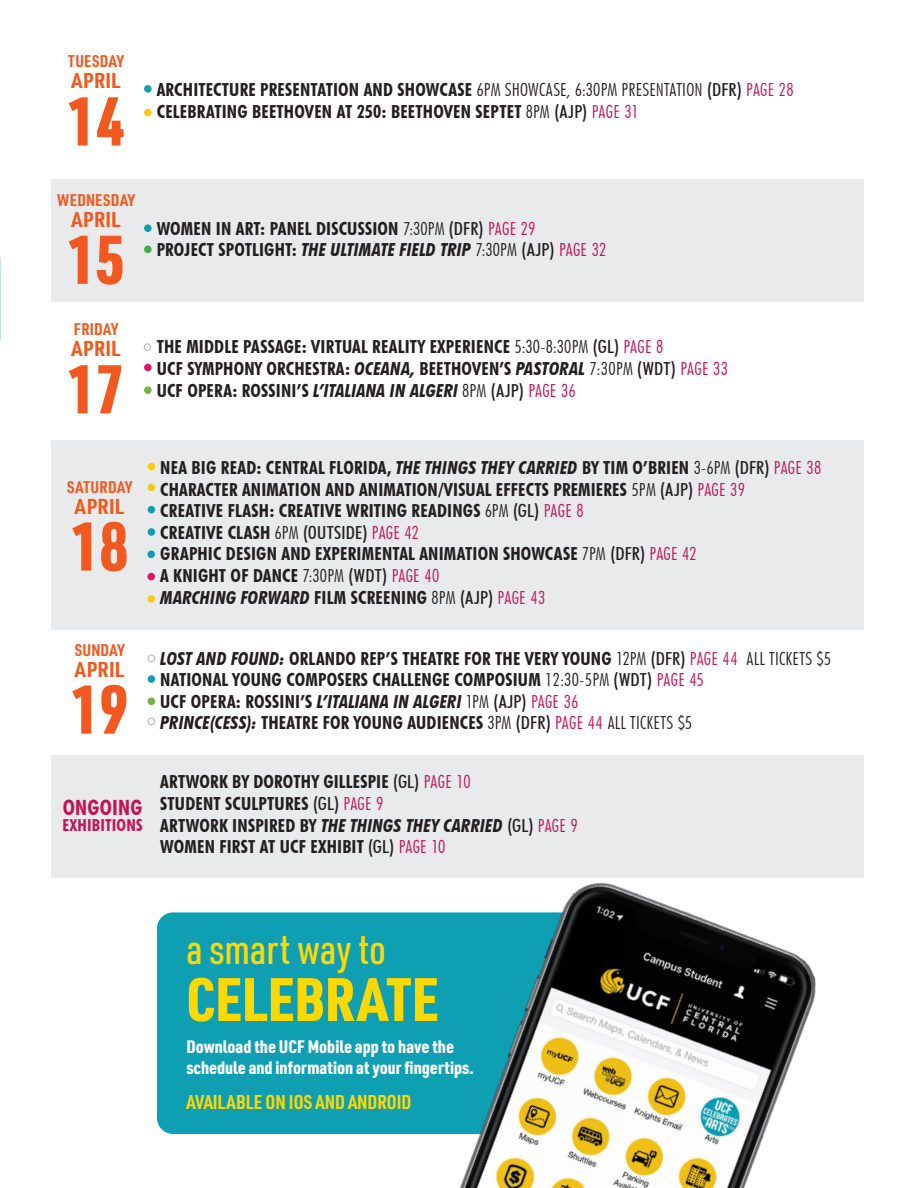
<style>
.page{position:relative;width:918px;height:1188px;background:#fff}
.page>*{position:absolute;margin:0;border:0;box-sizing:border-box;transform-origin:0 0}
.t1{font:900 67.5px "URWDIN Cond";color:#f15921}
.t2{font:900 60px "URWDIN Cond";color:#ffd801}
.t3{font:500 42px "URWDIN Cond";color:#ffd801}
.Event_Name{font:700 21px "URWDIN Cond";letter-spacing:.02em;color:#f15921;scale:1.1 1}
.Event_Name-2{font:700 condensed 21px "Futura BT";letter-spacing:.01em;color:#c31353}
.t4{font:700 19.5px "URWDIN Cond";color:#ffd801}
.Event_Name-3{font:700 condensed 18px/21.6px "Futura BT";letter-spacing:.01em;color:#231f20}
.t5{font:900 18px/21.6px "URWDIN Cond";color:#fff}
.Event_Name-4{font:700 16.5px "URWDIN Cond";letter-spacing:.015em;color:#f15921}
.Event_Name-5{font:700 condensed 16.5px "Futura BT";letter-spacing:.015em;color:#c31353}
.s1{font-weight:300}
.s2{font-weight:500}
.s3{font-weight:300;color:#c31353}
.s4{font-style:italic}
</style>
<div class="page">
<div style="left:157px;top:912px;width:255px;height:222px;background:#0e9fb3"></div>
<div style="left:51px;top:440px;width:813px;height:190px;background:#e9eaeb"></div>
<div style="left:144px;top:85px;width:8px;height:8px;background:#0e9fb3;border-radius:50%"></div>
<div style="left:144px;top:109px;width:8px;height:7px;background:#fec80b;border-radius:50%"></div>
<div style="left:51px;top:179px;width:813px;height:123px;background:#e9eaeb"></div>
<div style="left:144px;top:224px;width:8px;height:8px;background:#0e9fb3;border-radius:50%"></div>
<div style="left:144px;top:246px;width:8px;height:7px;background:#40ae49;border-radius:50%"></div>
<div style="left:144px;top:343px;width:7px;height:8px;border:1px solid #b2b3b7;border-radius:50%"></div>
<div style="left:144px;top:386px;width:8px;height:8px;background:#72b341;border-radius:50%"></div>
<div style="left:144px;top:364px;width:8px;height:7px;background:#df1664;border-radius:50%"></div>
<div style="left:148px;top:463px;width:7px;height:7px;background:#fec80b;border-radius:50%"></div>
<div style="left:148px;top:506px;width:7px;height:7px;background:#0e9fb3;border-radius:50%"></div>
<div style="left:148px;top:484px;width:7px;height:7px;background:#fec80b;border-radius:50%"></div>
<div style="left:148px;top:528px;width:7px;height:8px;background:#0e9fb3;border-radius:50%"></div>
<div style="left:147px;top:551px;width:8px;height:7px;background:#0e9fb3;border-radius:50%"></div>
<div style="left:147px;top:595px;width:8px;height:8px;background:#fec80b;border-radius:50%"></div>
<div style="left:147px;top:573px;width:8px;height:7px;background:#df1664;border-radius:50%"></div>
<div style="left:148px;top:654px;width:7px;height:8px;border:1px solid #b2b3b7;border-radius:50%"></div>
<div style="left:148px;top:698px;width:7px;height:7px;background:#72b341;border-radius:50%"></div>
<div style="left:148px;top:675px;width:7px;height:8px;background:#0e9fb3;border-radius:50%"></div>
<div style="left:148px;top:718px;width:7px;height:7px;border:1px solid #b2b3b7;border-radius:50%"></div>
<div style="left:51px;top:755px;width:813px;height:123px;background:#e9eaeb"></div>
<img style="left:412px;top:882px;width:404px;height:306px">
<p class="Event_Name-4" style="left:68px;top:50px;width:57px">TUESDAY</p>
<p class="Event_Name" style="left:71px;top:67px;width:46px">APRIL</p>
<p class="t1" style="left:68px;top:75px;width:58px">14</p>
<p class="Event_Name-3" style="left:157px;top:79px;width:638px">ARCHITECTURE PRESENTATION AND SHOWCASE <span class="s1">6PM SHOWCASE, 6:30PM PRESENTATION</span> <span class="s2">(DFR)</span> <span class="s3">PAGE 28<br></span>CELEBRATING BEETHOVEN AT 250: BEETHOVEN SEPTET <span class="s1">8PM</span> <span class="s2">(AJP)</span> <span class="s3">PAGE 31</span></p>
<p class="Event_Name-4" style="left:57px;top:189px;width:79px">WEDNESDAY</p>
<p class="Event_Name" style="left:71px;top:205px;width:46px">APRIL</p>
<p class="t1" style="left:68px;top:213px;width:58px">15</p>
<p class="Event_Name-4" style="left:74px;top:318px;width:46px">FRIDAY</p>
<p class="Event_Name" style="left:71px;top:335px;width:46px">APRIL</p>
<p class="t1" style="left:68px;top:343px;width:58px">17</p>
<p class="Event_Name-3" style="left:157px;top:217px;width:451px">WOMEN IN ART: PANEL DISCUSSION <span class="s1">7:30PM</span> <span class="s2">(DFR)</span> <span class="s3">PAGE 29<br></span>PROJECT SPOTLIGHT: <span class="s4">THE ULTIMATE FIELD TRIP</span> <span class="s1">7:30PM</span> <span class="s2">(AJP)</span> <span class="s3">PAGE 32</span></p>
<p class="Event_Name-3" style="left:157px;top:336px;width:573px">THE MIDDLE PASSAGE: VIRTUAL REALITY EXPERIENCE <span class="s1">5:30-8:30PM</span> <span class="s2">(GL)</span> <span class="s3">PAGE 8<br></span>UCF SYMPHONY ORCHESTRA: <span class="s4">OCEANA,</span> BEETHOVEN’S <span class="s4">PASTORAL</span> <span class="s1">7:30PM</span> <span class="s2">(WDT)</span> <span class="s3">PAGE 33<br></span>UCF OPERA: ROSSINI’S <span class="s4">L’ITALIANA IN ALGERI</span> <span class="s1">8PM</span> <span class="s2">(AJP)</span> <span class="s3">PAGE 36</span></p>
<p class="Event_Name-4" style="left:67px;top:476px;width:66px">SATURDAY</p>
<p class="Event_Name" style="left:75px;top:492px;width:46px">APRIL</p>
<p class="t1" style="left:71px;top:500px;width:58px">18</p>
<p class="Event_Name-4" style="left:75px;top:639px;width:51px">SUNDAY</p>
<p class="Event_Name" style="left:75px;top:655px;width:46px">APRIL</p>
<p class="t1" style="left:71px;top:663px;width:58px">19</p>
<p class="Event_Name-2" style="left:63px;top:794px;width:81px">ONGOING</p>
<p class="Event_Name-5" style="left:62px;top:815px;width:82px">EXHIBITIONS</p>
<p class="Event_Name-3" style="left:160px;top:457px;width:663px">NEA BIG READ: CENTRAL FLORIDA, <span class="s4">THE THINGS THEY CARRIED</span> BY TIM O’BRIEN <span class="s1">3-6PM</span> <span class="s2">(DFR)</span> <span class="s3">PAGE 38<br></span>CHARACTER ANIMATION AND ANIMATION/VISUAL EFFECTS PREMIERES <span class="s1">5PM</span> <span class="s2">(AJP)</span> <span class="s3">PAGE 39<br></span>CREATIVE FLASH: CREATIVE WRITING READINGS <span class="s1">6PM</span> <span class="s2">(GL)</span> <span class="s3">PAGE 8<br></span>CREATIVE CLASH <span class="s1">6PM</span> <span class="s2">(OUTSIDE)</span> <span class="s3">PAGE 42<br></span>GRAPHIC DESIGN AND EXPERIMENTAL ANIMATION SHOWCASE <span class="s1">7PM</span> <span class="s2">(DFR)</span> <span class="s3">PAGE 42<br></span>A KNIGHT OF DANCE <span class="s1">7:30PM</span> <span class="s2">(WDT)</span> <span class="s3">PAGE 40<br></span><span class="s4">MARCHING FORWARD</span> FILM SCREENING <span class="s1">8PM</span> <span class="s2">(AJP)</span> <span class="s3">PAGE 43</span></p>
<p class="Event_Name-3" style="left:160px;top:647px;width:672px"><span class="s4">LOST AND FOUND:</span> ORLANDO REP’S THEATRE FOR THE VERY YOUNG <span class="s1">12PM</span> <span class="s2">(DFR)</span> <span class="s3">PAGE 44</span> <span class="s1">ALL TICKETS $5<br></span>NATIONAL YOUNG COMPOSERS CHALLENGE COMPOSIUM <span class="s1">12:30-5PM</span> <span class="s2">(WDT)</span> <span class="s3">PAGE 45<br></span>UCF OPERA: ROSSINI’S <span class="s4">L’ITALIANA IN ALGERI</span> <span class="s1">1PM</span> <span class="s2">(AJP)</span> <span class="s3">PAGE 36<br></span><span class="s4">PRINCE(CESS):</span> THEATRE FOR YOUNG AUDIENCES <span class="s1">3PM</span> <span class="s2">(DFR)</span> <span class="s3">PAGE 44</span> <span class="s1">ALL TICKETS $5</span></p>
<p class="Event_Name-3" style="left:160px;top:771px;width:419px">ARTWORK BY DOROTHY GILLESPIE <span class="s2">(GL)</span> <span class="s3">PAGE 10<br></span>STUDENT SCULPTURES <span class="s2">(GL)</span> <span class="s3">PAGE 9<br></span>ARTWORK INSPIRED BY <span class="s4">THE THINGS THEY CARRIED</span> <span class="s2">(GL)</span> <span class="s3">PAGE 9<br></span>WOMEN FIRST AT UCF EXHIBIT <span class="s2">(GL)</span> <span class="s3">PAGE 10</span></p>
<p class="t3" style="left:186px;top:921px;width:201px">a smart way to</p>
<p class="t2" style="left:186px;top:958px;width:254px">CELEBRATE</p>
<p class="t5" style="left:186px;top:1035px;width:289px">Download the UCF Mobile app to have the schedule and information at your fingertips.</p>
<p class="t4" style="left:186px;top:1088px;width:226px">AVAILABLE ON IOS AND ANDROID</p>
</div>
